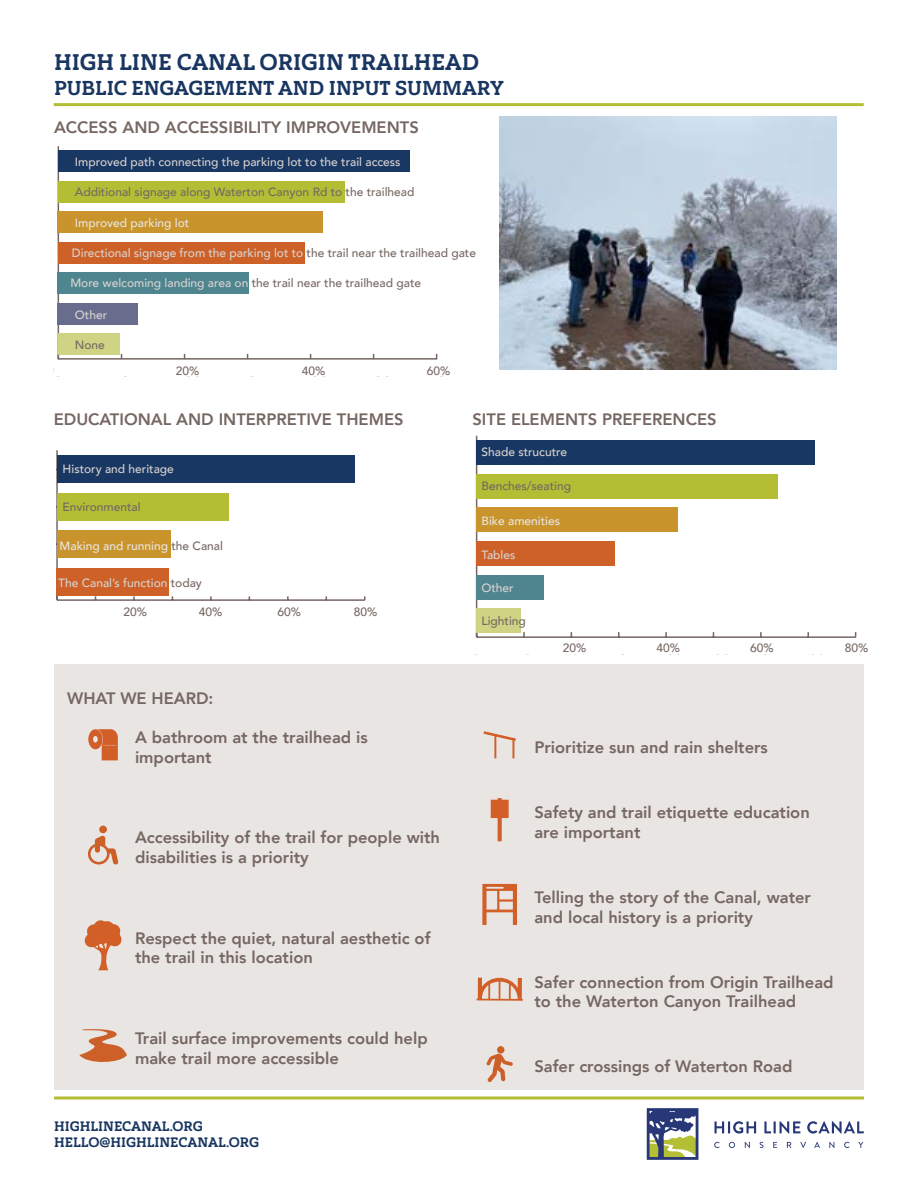
<style>
.page{position:relative;width:918px;height:1188px;background:#fff}
.page>*{position:absolute;margin:0;border:0;box-sizing:border-box;transform-origin:0 0}
.t1{font:22.35px "Ainslie Slab Nor Bol";color:#193661}
.t2{font:19.95px "Ainslie Slab Nor Bol";color:#193661}
.t3{font:800 16.5px/19.8px "Avenir";color:#766762}
.t4{font:16.35px "Avenir";color:#766762}
.t5{font:15.3px "Avenir";color:#766762}
.t6{font:13.5px/16.2px "Ainslie Slab Nor Bol";color:#193661}
.t7{font:500 12px "Avenir";color:#d8d3d0}
.t8{font:500 12px "Avenir";color:#766762}
.t9{font:500 12px "Avenir";color:#e8e5e3}
.t10{font:11.7px "Avenir";color:#766762}
.s1{color:#766762}
.s2{color:#d8d3d0}
</style>
<div class="page">
<hr style="left:54px;top:103px;width:810px;height:3px;background:#b3be35">
<hr style="left:54px;top:1096px;width:810px;height:3px;background:#b3be35">
<div style="left:54px;top:664px;width:810px;height:426px;background:#e8e5e3"></div>
<svg style="left:714px;top:1121px;width:42px;height:13px"></svg>
<svg style="left:764px;top:1121px;width:36px;height:13px"></svg>
<svg style="left:807px;top:1121px;width:57px;height:13px"></svg>
<svg style="left:714px;top:1142px;width:6px;height:6px"></svg>
<svg style="left:729px;top:1142px;width:6px;height:6px"></svg>
<svg style="left:745px;top:1142px;width:5px;height:6px"></svg>
<svg style="left:760px;top:1142px;width:3px;height:6px"></svg>
<svg style="left:773px;top:1142px;width:4px;height:6px"></svg>
<svg style="left:787px;top:1142px;width:4px;height:6px"></svg>
<svg style="left:800px;top:1142px;width:6px;height:6px"></svg>
<svg style="left:814px;top:1142px;width:6px;height:6px"></svg>
<svg style="left:829px;top:1142px;width:5px;height:6px"></svg>
<svg style="left:844px;top:1142px;width:5px;height:6px"></svg>
<svg style="left:858px;top:1142px;width:5px;height:6px"></svg>
<svg style="left:647px;top:1108px;width:51px;height:52px"></svg>
<svg style="left:482px;top:884px;width:35px;height:41px"></svg>
<svg style="left:491px;top:798px;width:18px;height:43px"></svg>
<svg style="left:84px;top:920px;width:38px;height:50px"></svg>
<svg style="left:88px;top:729px;width:30px;height:31px"></svg>
<hr style="left:58px;top:358px;width:379px;height:2px;background:#766762">
<hr style="left:58px;top:146px;width:1px;height:213px;background:#766762">
<div style="left:58px;top:150px;width:351px;height:22px;background:#183762"></div>
<div style="left:58px;top:181px;width:287px;height:22px;background:#b3be35"></div>
<div style="left:58px;top:211px;width:265px;height:22px;background:#c9942b"></div>
<div style="left:58px;top:242px;width:246px;height:22px;background:#cd6128"></div>
<div style="left:58px;top:272px;width:191px;height:22px;background:#4f858f"></div>
<div style="left:58px;top:303px;width:80px;height:22px;background:#686d8d"></div>
<div style="left:58px;top:333px;width:62px;height:22px;background:#cfd484"></div>
<hr style="left:477px;top:636px;width:379px;height:2px;background:#766762">
<hr style="left:476px;top:436px;width:1px;height:201px;background:#766762">
<div style="left:476px;top:440px;width:338px;height:25px;background:#183762"></div>
<div style="left:476px;top:474px;width:301px;height:24px;background:#b3be35"></div>
<div style="left:476px;top:508px;width:202px;height:24px;background:#c9942b"></div>
<div style="left:476px;top:541px;width:139px;height:25px;background:#cd6128"></div>
<div style="left:476px;top:575px;width:67px;height:24px;background:#4f858f"></div>
<div style="left:476px;top:609px;width:44px;height:24px;background:#cfd484"></div>
<hr style="left:57px;top:599px;width:308px;height:2px;background:#766762">
<hr style="left:56px;top:450px;width:2px;height:150px;background:#766762">
<div style="left:57px;top:456px;width:297px;height:27px;background:#183762"></div>
<div style="left:57px;top:493px;width:172px;height:27px;background:#b3be35"></div>
<div style="left:57px;top:531px;width:113px;height:27px;background:#c9942b"></div>
<div style="left:57px;top:568px;width:112px;height:27px;background:#cd6128"></div>
<svg style="left:484px;top:731px;width:32px;height:27px"></svg>
<svg style="left:88px;top:835px;width:31px;height:30px"></svg>
<div style="left:99px;top:826px;width:8px;height:7px;background:#cd5f28;border-radius:50%"></div>
<svg style="left:79px;top:1029px;width:48px;height:33px"></svg>
<svg style="left:477px;top:978px;width:46px;height:23px"></svg>
<div style="left:497px;top:1046px;width:7px;height:8px;background:#cd5f28;border-radius:50%"></div>
<svg style="left:486px;top:1053px;width:27px;height:29px"></svg>
<img style="left:500px;top:116px;width:337px;height:253px">
<h1 class="t1" style="left:54px;top:47px;width:427px">HIGH LINE CANAL ORIGIN TRAILHEAD</h1>
<p class="t2" style="left:54px;top:74px;width:452px">PUBLIC ENGAGEMENT AND INPUT SUMMARY</p>
<p class="t3" style="left:54px;top:117px;width:366px">ACCESS AND ACCESSIBILITY IMPROVEMENTS</p>
<p class="t7" style="left:75px;top:152px;width:327px">Improved path connecting the parking lot to the trail access</p>
<p class="t8" style="left:75px;top:181px;width:341px">Additional signage along Waterton Canyon Rd to the trailhead</p>
<p class="t9" style="left:75px;top:212px;width:116px">Improved parking lot</p>
<p class="t7" style="left:72px;top:243px;width:406px">Directional signage from the parking lot to <span class="s1">the trail near the trailhead gate</span></p>
<p class="t8" style="left:70px;top:272px;width:352px"><span class="s2">More welcoming landing area on</span> the trail near the trailhead gate</p>
<p class="t7" style="left:75px;top:304px;width:34px">Other</p>
<p class="t8" style="left:75px;top:334px;width:32px">None</p>
<p class="t4" style="left:184px;top:361px;width:20px">03</p>
<p class="t4" style="left:311px;top:361px;width:20px">05</p>
<p class="t4" style="left:437px;top:361px;width:11px">0</p>
<p class="t8" style="left:176px;top:361px;width:25px">20%</p>
<p class="t8" style="left:427px;top:361px;width:25px">60%</p>
<p class="t8" style="left:302px;top:361px;width:25px">40%</p>
<p class="t3" style="left:54px;top:410px;width:351px">EDUCATIONAL AND INTERPRETIVE THEMES</p>
<p class="t3" style="left:473px;top:410px;width:246px">SITE ELEMENTS PREFERENCES</p>
<p class="t7" style="left:63px;top:459px;width:113px">History and heritage</p>
<p class="t8" style="left:63px;top:497px;width:80px">Environmental</p>
<p class="t9" style="left:60px;top:535px;width:165px">Making and running <span class="s1">the Canal</span></p>
<p class="t7" style="left:58px;top:573px;width:145px">The Canal’s function <span class="s1">today</span></p>
<p class="t10" style="left:134px;top:603px;width:14px">03</p>
<p class="t10" style="left:211px;top:603px;width:14px">05</p>
<p class="t10" style="left:288px;top:603px;width:14px">07</p>
<p class="t10" style="left:365px;top:603px;width:8px">0</p>
<p class="t8" style="left:123px;top:601px;width:25px">20%</p>
<p class="t8" style="left:277px;top:601px;width:25px">60%</p>
<p class="t8" style="left:354px;top:601px;width:25px">80%</p>
<p class="t8" style="left:199px;top:601px;width:25px">40%</p>
<p class="t3" style="left:67px;top:689px;width:148px">WHAT WE HEARD:</p>
<p class="t3" style="left:135px;top:728px;width:234px">A bathroom at the trailhead is important</p>
<p class="t3" style="left:135px;top:828px;width:307px">Accessibility of the trail for people with disabilities is a priority</p>
<p class="t3" style="left:135px;top:928px;width:297px">Respect the quiet, natural aesthetic of the trail in this location</p>
<p class="t3" style="left:135px;top:1028px;width:294px">Trail surface improvements could help make trail more accessible</p>
<p class="t6" style="left:54px;top:1118px;width:206px">HIGHLINECANAL.ORG<br>HELLO@HIGHLINECANAL.ORG</p>
<p class="t7" style="left:482px;top:442px;width:87px">Shade strucutre</p>
<p class="t8" style="left:482px;top:476px;width:91px">Benches/seating</p>
<p class="t9" style="left:482px;top:510px;width:80px">Bike amenities</p>
<p class="t7" style="left:482px;top:544px;width:35px">Tables</p>
<p class="t7" style="left:482px;top:577px;width:34px">Other</p>
<p class="t8" style="left:482px;top:611px;width:46px">Lighting</p>
<p class="t5" style="left:571px;top:640px;width:19px">03</p>
<p class="t5" style="left:666px;top:640px;width:19px">05</p>
<p class="t5" style="left:761px;top:640px;width:19px">07</p>
<p class="t5" style="left:856px;top:640px;width:10px">0</p>
<p class="t8" style="left:563px;top:638px;width:25px">20%</p>
<p class="t8" style="left:750px;top:638px;width:25px">60%</p>
<p class="t8" style="left:845px;top:638px;width:25px">80%</p>
<p class="t8" style="left:656px;top:638px;width:25px">40%</p>
<p class="t3" style="left:534px;top:737px;width:235px">Prioritize sun and rain shelters</p>
<p class="t3" style="left:534px;top:802px;width:277px">Safety and trail etiquette education are important</p>
<p class="t3" style="left:534px;top:887px;width:278px">Telling the story of the Canal, water and local history is a priority</p>
<p class="t3" style="left:534px;top:972px;width:301px">Safer connection from Origin Trailhead to the Waterton Canyon Trailhead</p>
<p class="t3" style="left:534px;top:1057px;width:260px">Safer crossings of Waterton Road</p>
</div>
